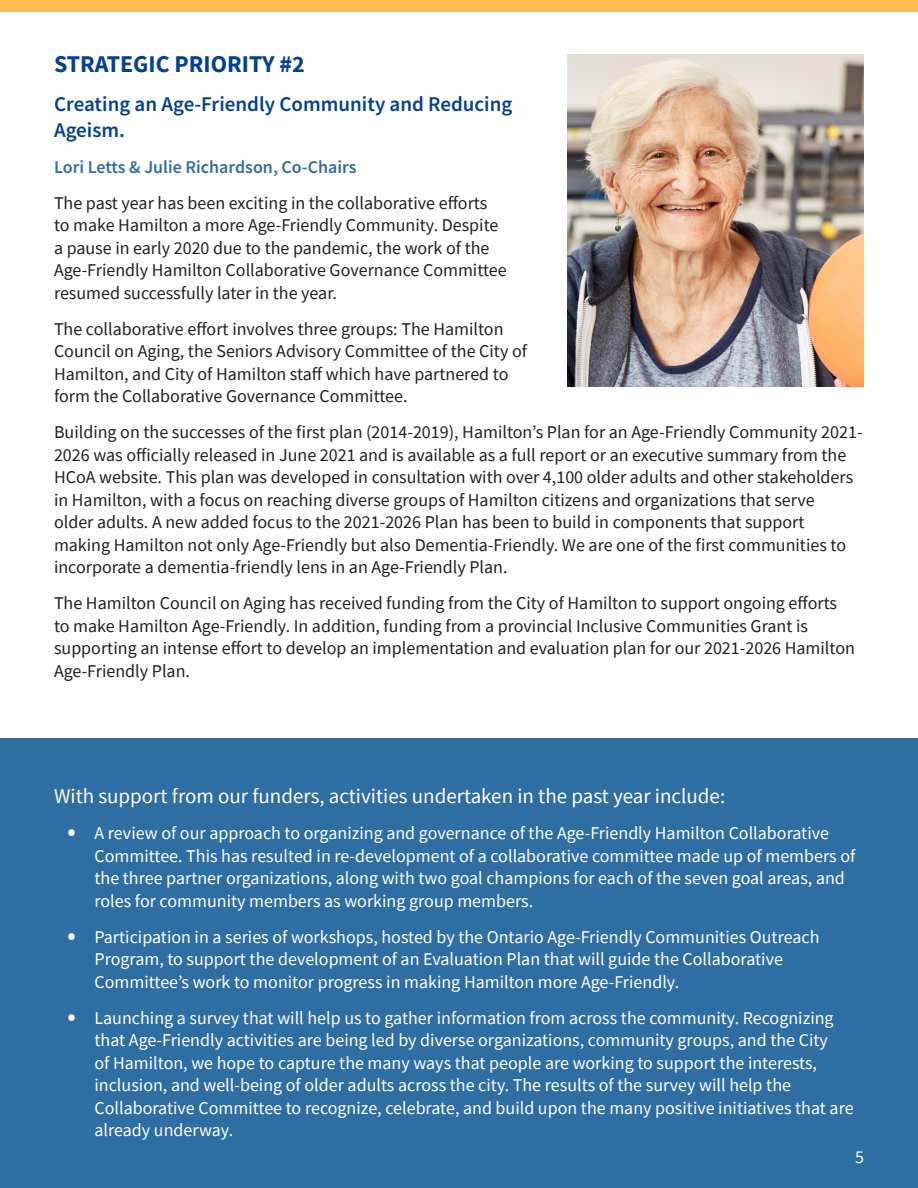
<style>
.page{position:relative;width:918px;height:1188px;background:#fff}
.page>*{position:absolute;margin:0;border:0;box-sizing:border-box;transform-origin:0 0}
.Body_Copy{font:700 24px "Source Sans Pro";color:#044192}
.Body_Copy-2{font:21px "Source Sans Pro";color:#fff}
.Body_Copy-3{font:600 21px/25.5px "Source Sans Pro";color:#044192}
.Body_Copy-4{font:18px/22.5px "Source Sans Pro";color:#231f20}
.t1{font:18px/22.5px "Source Sans Pro";color:#fff}
.Body_Copy-5{font:600 18px "Source Sans Pro";color:#2f6ea3}
.s1{font-weight:700;font-size:24px}
</style>
<div class="page">
<img style="left:567px;top:54px;width:297px;height:333px">
<div style="left:0;top:739px;width:918px;height:449px;background:#2f6ea3"></div>
<div style="left:0;top:0;width:918px;height:12px;background:#ffbd59"></div>
<p class="Body_Copy" style="left:54px;top:48px;width:252px">STRATEGIC PRIORITY #2</p>
<p class="Body_Copy-3" style="left:54px;top:91px;width:460px">Creating an Age-Friendly Community and Reducing<br>Ageism.</p>
<p class="Body_Copy-5" style="left:54px;top:155px;width:304px">Lori Letts &amp; Julie Richardson, Co-Chairs</p>
<p class="Body_Copy-4" style="left:54px;top:191px;width:454px">The past year has been exciting in the collaborative efforts to make Hamilton a more Age-Friendly Community. Despite a pause in early 2020 due to the pandemic, the work of the Age-Friendly Hamilton Collaborative Governance Committee resumed successfully later in the year.</p>
<p class="Body_Copy-4" style="left:54px;top:317px;width:475px">The collaborative effort involves three groups: The Hamilton Council on Aging, the Seniors Advisory Committee of the City of Hamilton, and City of Hamilton staff which have partnered to form the Collaborative Governance Committee.</p>
<p class="Body_Copy-4" style="left:54px;top:421px;width:810px">Building on the successes of the first plan (2014-2019), Hamilton’s Plan for an Age-Friendly Community 2021- 2026 was officially released in June 2021 and is available as a full report or an executive summary from the HCoA website. This plan was developed in consultation with over 4,100 older adults and other stakeholders in Hamilton, with a focus on reaching diverse groups of Hamilton citizens and organizations that serve<br>older adults. A new added focus to the 2021-2026 Plan has been to build in components that support making Hamilton not only Age-Friendly but also Dementia-Friendly. We are one of the first communities to incorporate a dementia-friendly lens in an Age-Friendly Plan.</p>
<p class="Body_Copy-4" style="left:54px;top:592px;width:803px">The Hamilton Council on Aging has received funding from the City of Hamilton to support ongoing efforts to make Hamilton Age-Friendly. In addition, funding from a provincial Inclusive Communities Grant is supporting an intense effort to develop an implementation and evaluation plan for our 2021-2026 Hamilton Age-Friendly Plan.</p>
<p class="Body_Copy-2" style="left:54px;top:783px;width:673px">With support from our funders, activities undertaken in the past year include:</p>
<p class="t1" style="left:94px;top:822px;width:762px;text-indent:-27px"><span class="s1">•</span> A review of our approach to organizing and governance of the Age-Friendly Hamilton Collaborative Committee. This has resulted in re-development of a collaborative committee made up of members of the three partner organizations, along with two goal champions for each of the seven goal areas, and roles for community members as working group members.</p>
<p class="t1" style="left:94px;top:925px;width:727px;text-indent:-27px"><span class="s1">•</span> Participation in a series of workshops, hosted by the Ontario Age-Friendly Communities Outreach<br>Program, to support the development of an Evaluation Plan that will guide the Collaborative<br>Committee’s work to monitor progress in making Hamilton more Age-Friendly.</p>
<p class="t1" style="left:94px;top:1006px;width:761px;text-indent:-27px"><span class="s1">•</span> Launching a survey that will help us to gather information from across the community. Recognizing that Age-Friendly activities are being led by diverse organizations, community groups, and the City<br>of Hamilton, we hope to capture the many ways that people are working to support the interests, inclusion, and well-being of older adults across the city. The results of the survey will help the Collaborative Committee to recognize, celebrate, and build upon the many positive initiatives that are already underway.</p>
<p class="t1" style="left:855px;top:1145px;width:10px">5</p>
</div>
